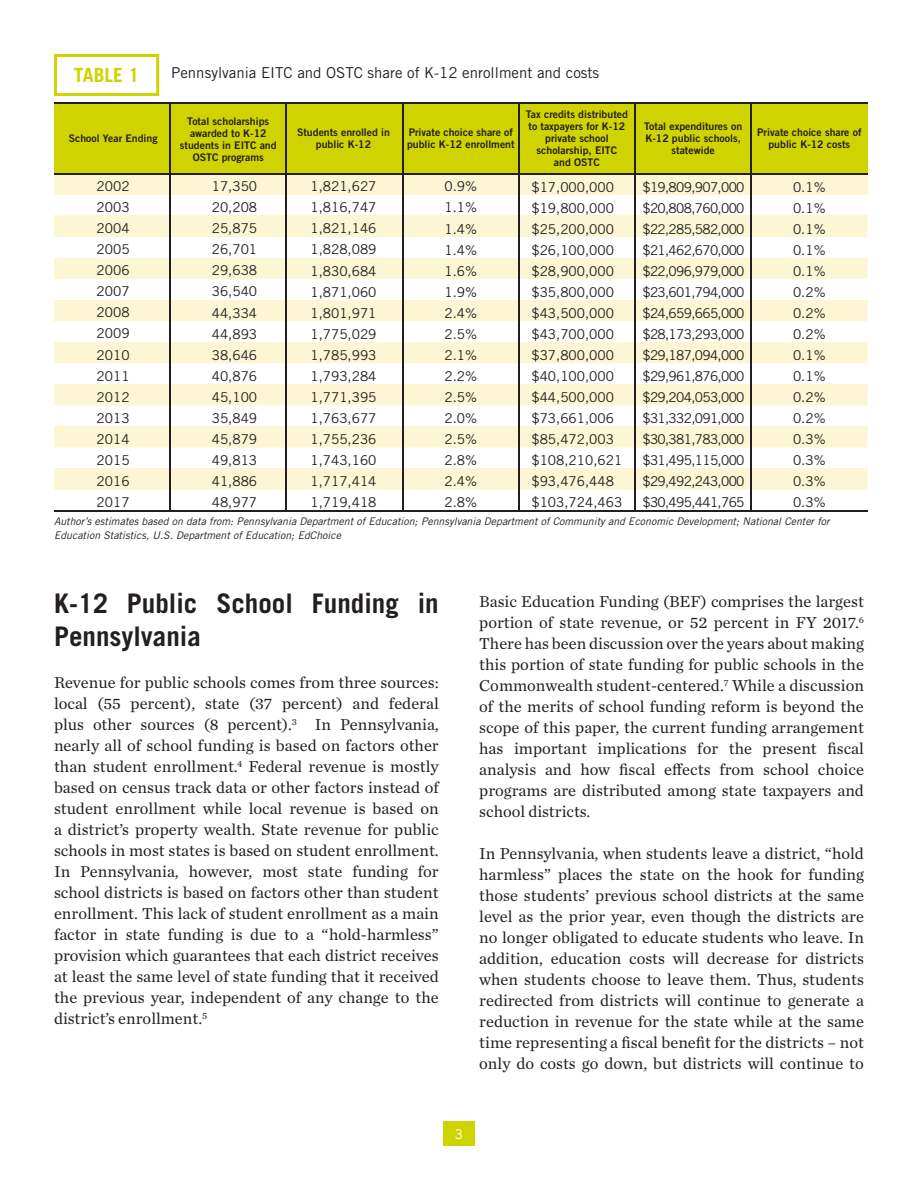
<style>
.page{position:relative;width:918px;height:1188px;background:#fff}
.page>*{position:absolute;margin:0;border:0;box-sizing:border-box;transform-origin:0 0}
.t1{font:700 27px/33px "Trade Gothic LT Std";color:#231f20}
.t2{font:700 19.5px "Trade Gothic LT Std";color:#cfd400}
.t3{font:16.5px/21px "Chronicle Text G1";color:#231f20;text-align:justify}
.t4{font:15px "Trade Gothic LT Std";color:#231f20}
.t5{font:13.5px/21px "Trade Gothic LT Std";color:#231f20;text-align:justify}
.t6{font:13.5px "Trade Gothic LT Std";color:#fff}
.t7{font:10.5px/12px "Trade Gothic LT Std Bd 2";color:#231f20;text-align:center}
.t8{font:italic 10.5px/13.5px "Trade Gothic LT Std";color:#231f20}
</style>
<div class="page">
<div style="left:443px;top:1122px;width:32px;height:24px;background:#cfd400"></div>
<div style="left:54px;top:103px;width:813px;height:71px;background:#cfd400"></div>
<div style="left:54px;top:174px;width:813px;height:21px;background:#fcf6d4"></div>
<svg style="left:54px;top:198px;width:813px;height:292px"></svg>
<hr style="left:54px;top:469px;width:813px;height:3px;background:#fcf6d4">
<hr style="left:54px;top:173px;width:814px;height:1px;background:#231f20">
<hr style="left:54px;top:510px;width:814px;height:1px;background:#231f20">
<hr style="left:170px;top:103px;width:1px;height:408px;background:#231f20">
<hr style="left:286px;top:103px;width:1px;height:408px;background:#231f20">
<hr style="left:402px;top:103px;width:1px;height:408px;background:#231f20">
<hr style="left:518px;top:103px;width:1px;height:408px;background:#231f20">
<hr style="left:634px;top:103px;width:2px;height:408px;background:#231f20">
<hr style="left:751px;top:103px;width:1px;height:408px;background:#231f20">
<hr style="left:54px;top:103px;width:814px;height:1px;background:#231f20">
<svg style="left:54px;top:54px;width:105px;height:42px"></svg>
<p class="t2" style="left:74px;top:63px;width:67px">TABLE 1</p>
<p class="t4" style="left:171px;top:64px;width:429px">Pennsylvania EITC and OSTC share of K-12 enrollment and costs</p>
<p class="t7" style="left:69px;top:132px;width:90px">School Year Ending</p>
<p class="t7" style="left:180px;top:115px;width:98px">Total scholarships awarded to K-12 students in EITC and<br>OSTC programs</p>
<p class="t7" style="left:297px;top:126px;width:94px">Students enrolled in public K-12</p>
<p class="t7" style="left:407px;top:126px;width:109px;text-align:left">Private choice share of public K-12 enrollment</p>
<p class="t7" style="left:526px;top:108px;width:104px">Tax credits distributed to taxpayers for K-12 private school scholarship, EITC<br>and OSTC</p>
<p class="t7" style="left:644px;top:120px;width:100px">Total expenditures on<br>K-12 public schools, statewide</p>
<p class="t7" style="left:757px;top:126px;width:106px">Private choice share of public K-12 costs</p>
<p class="t5" style="left:97px;top:176px;width:35px">2002<br>2003<br>2004<br>2005<br>2006<br>2007<br>2008<br>2009<br>2010<br>2011<br>2012<br>2013<br>2014<br>2015<br>2016<br>2017</p>
<p class="t5" style="left:212px;top:176px;width:47px">17,350<br>20,208<br>25,875<br>26,701<br>29,638<br>36,540<br>44,334<br>44,893<br>38,646<br>40,876<br>45,100<br>35,849<br>45,879<br>49,813<br>41,886<br>48,977</p>
<p class="t5" style="left:310px;top:176px;width:68px">1,821,627<br>1,816,747<br>1,821,146<br>1,828,089<br>1,830,684<br>1,871,060<br>1,801,971<br>1,775,029<br>1,785,993<br>1,793,284<br>1,771,395<br>1,763,677<br>1,755,236<br>1,743,160<br>1,717,414<br>1,719,418</p>
<p class="t5" style="left:444px;top:176px;width:34px">0.9% 1.1% 1.4% 1.4% 1.6% 1.9% 2.4% 2.5% 2.1% 2.2% 2.5% 2.0% 2.5% 2.8% 2.4% 2.8%</p>
<p class="t5" style="left:531px;top:176px;width:92px;text-align:left">$17,000,000 $19,800,000 $25,200,000 $26,100,000 $28,900,000 $35,800,000 $43,500,000 $43,700,000 $37,800,000 $40,100,000 $44,500,000 $73,661,006 $85,472,003 $108,210,621 $93,476,448 $103,724,463</p>
<p class="t5" style="left:642px;top:176px;width:104px">$19,809,907,000 $20,808,760,000 $22,285,582,000 $21,462,670,000 $22,096,979,000 $23,601,794,000 $24,659,665,000 $28,173,293,000 $29,187,094,000 $29,961,876,000 $29,204,053,000 $31,332,091,000 $30,381,783,000 $31,495,115,000 $29,492,243,000 $30,495,441,765</p>
<p class="t5" style="left:793px;top:176px;width:34px">0.1% 0.1% 0.1% 0.1% 0.1% 0.2% 0.2% 0.2% 0.1% 0.1% 0.2% 0.2% 0.3% 0.3% 0.3% 0.3%</p>
<p class="t8" style="left:54px;top:515px;width:777px">Author’s estimates based on data from: Pennsylvania Department of Education; Pennsylvania Department of Community and Economic Development; National Center for<br>Education Statistics, U.S. Department of Education; EdChoice</p>
<p class="t1" style="left:54px;top:587px;width:386px">K-12 Public School Funding in<br>Pennsylvania</p>
<p class="t3" style="left:54px;top:672px;width:386px">Revenue for public schools comes from three sources: local (55 percent), state (37 percent) and federal plus other sources (8 percent).<sup>3</sup> In Pennsylvania, nearly all of school funding is based on factors other than student enrollment.<sup>4</sup> Federal revenue is mostly based on census track data or other factors instead of student enrollment while local revenue is based on a district’s property wealth. State revenue for public schools in most states is based on student enrollment.<br>In Pennsylvania, however, most state funding for school districts is based on factors other than student enrollment. This lack of student enrollment as a main factor in state funding is due to a “hold-harmless” provision which guarantees that each district receives at least the same level of state funding that it received the previous year, independent of any change to the district’s enrollment.<sup>5</sup></p>
<p class="t3" style="left:479px;top:590px;width:386px">Basic Education Funding (BEF) comprises the largest portion of state revenue, or 52 percent in FY 2017.<sup>6<br></sup>There has been discussion over the years about making this portion of state funding for public schools in the Commonwealth student-centered.<sup>7</sup> While a discussion of the merits of school funding reform is beyond the scope of this paper, the current funding arrangement has important implications for the present fiscal analysis and how fiscal effects from school choice programs are distributed among state taxpayers and school districts.</p>
<p class="t3" style="left:479px;top:842px;width:386px">In Pennsylvania, when students leave a district, “hold harmless” places the state on the hook for funding those students’ previous school districts at the same level as the prior year, even though the districts are no longer obligated to educate students who leave. In addition, education costs will decrease for districts when students choose to leave them. Thus, students redirected from districts will continue to generate a reduction in revenue for the state while at the same time representing a fiscal benefit for the districts – not only do costs go down, but districts will continue to</p>
<p class="t6" style="left:455px;top:1126px;width:10px">3</p>
</div>
